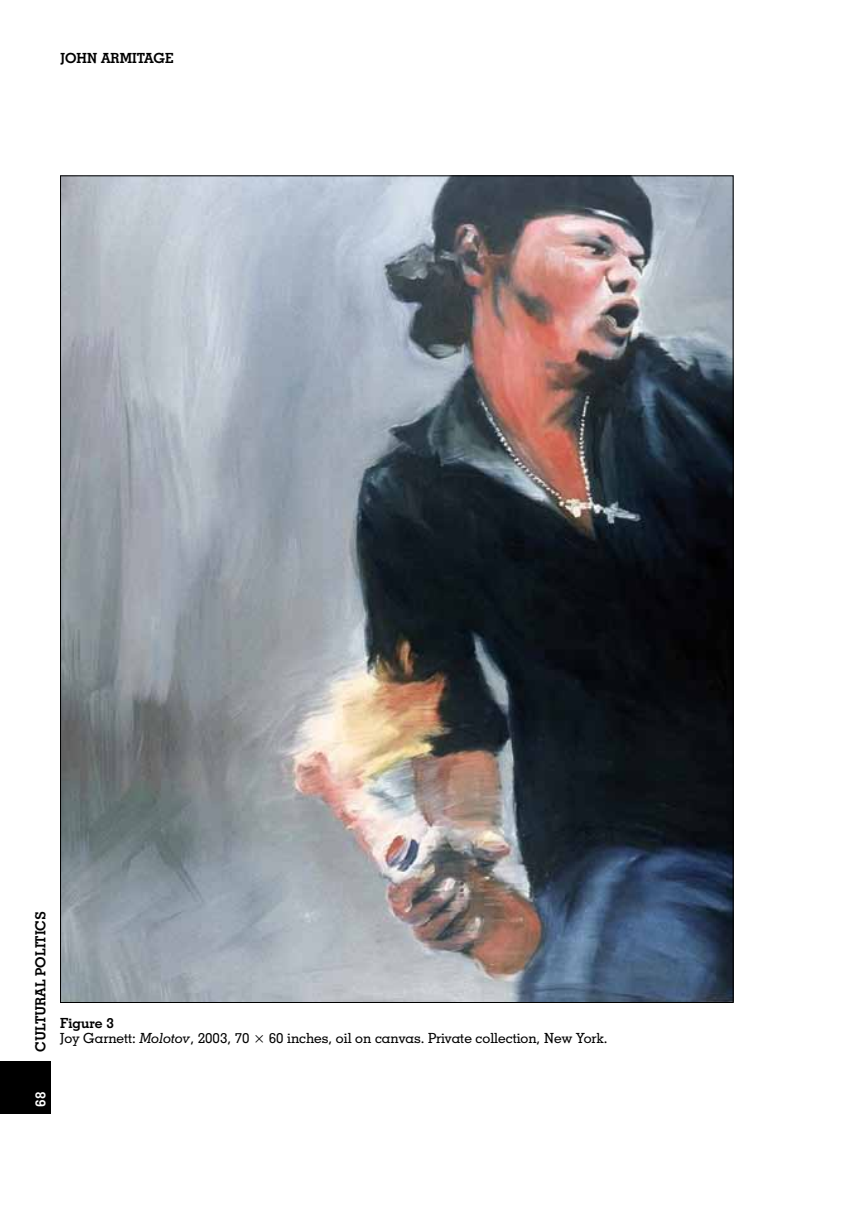
<style>
.page{position:relative;width:854px;height:1211px;background:#fff}
.page>*{position:absolute;margin:0;border:0;box-sizing:border-box;transform-origin:0 0}
.t1{font:500 14px/14.9px "Geometric Slab 703 BT";color:#000}
.t2{font:700 14px "Geometric Slab 703 BT";color:#000}
.t3{font:700 14px "Geometric Slab 703 BT";color:#fff}
.s1{font-weight:700}
.s2{font-style:italic}
</style>
<div class="page">
<div style="left:0;top:1060px;width:51px;height:53px;background:#000"></div>
<img style="left:62px;top:178px;width:669px;height:822px">
<p class="t2" style="left:60px;top:50px;width:115px">JOHN ARMITAGE</p>
<p class="t2" style="left:32px;top:1051px;width:141px;rotate:-90deg">CULTURAL POLITICS</p>
<p class="t1" style="left:60px;top:1015px;width:548px"><span class="s1">Figure 3<br></span>Joy Garnett: <span class="s2">Molotov</span>, 2003, 70 × 60 inches, oil on canvas. Private collection, New York.</p>
<p class="t3" style="left:32px;top:1106px;width:16px;rotate:-90deg">68</p>
</div>
